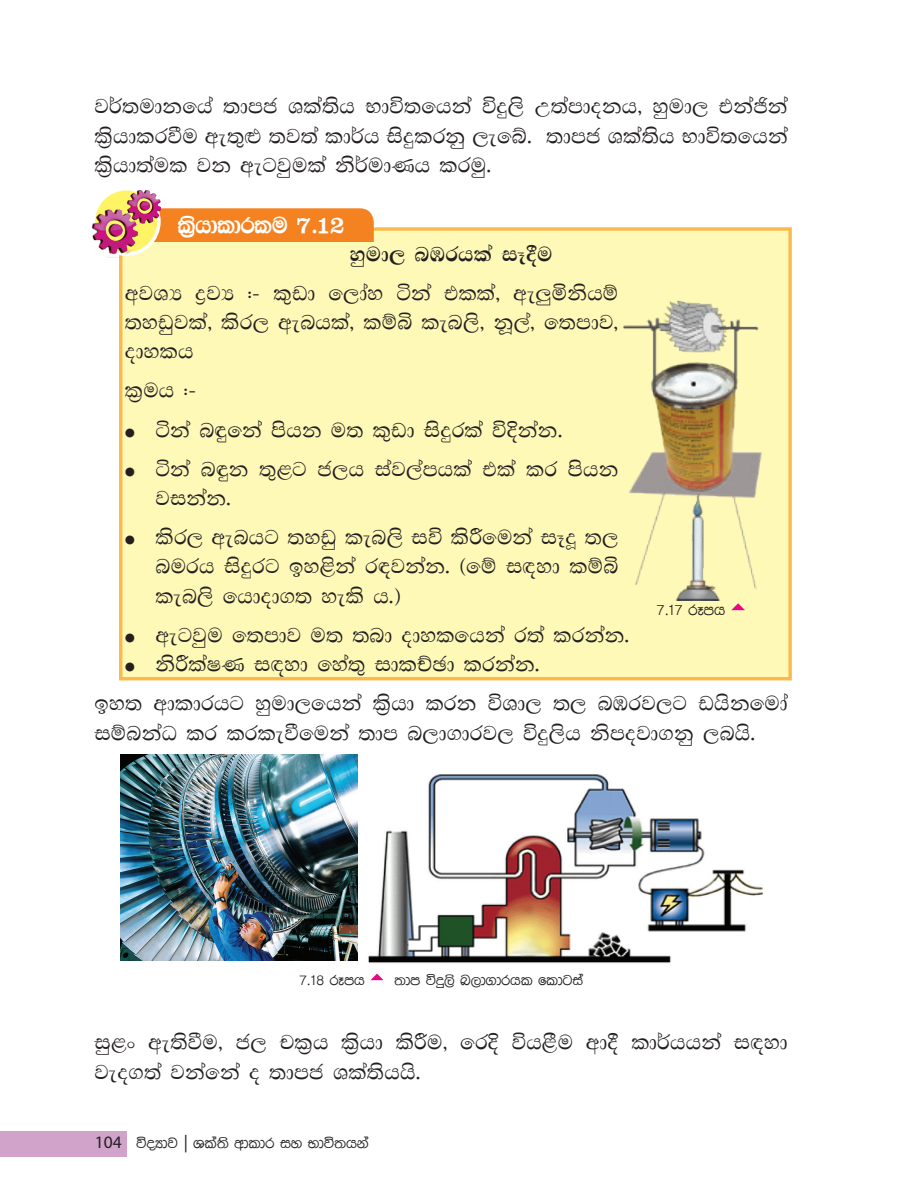
<style>
.page{position:relative;width:914px;height:1197px;background:#fff}
.page>*{position:absolute;margin:0;border:0;box-sizing:border-box;transform-origin:0 0}
.t1{font:24.5px/29.4px "FM Abhayax";color:#231f20}
.t2{font:700 24.5px "FM Ababld";color:#231f20}
.t3{font:24.5px "FM Emaneex";color:#fff}
.t4{font:16.1px "FM Malithix";color:#231f20}
.t5{font:15.75px "FM Malithix";color:#231f20}
.t6{font:15.4px "FM Malithix";color:#231f20}
.s1{font-family:"Myriad Pro";font-size:17.5px}
</style>
<div class="page">
<div style="left:0;top:1132px;width:127px;height:25px;background:#d2a3ca"></div>
<div style="left:119px;top:227px;width:672px;height:453px;background:#fff9b8;border:3px solid #fcb94b"></div>
<img style="left:622px;top:300px;width:140px;height:301px">
<svg style="left:731px;top:603px;width:14px;height:7px"></svg>
<div style="left:161px;top:208px;width:213px;height:34px;background:#f58220"></div>
<img style="left:92px;top:190px;width:69px;height:67px">
<img style="left:368px;top:775px;width:394px;height:189px">
<svg style="left:370px;top:974px;width:13px;height:6px"></svg>
<img style="left:120px;top:755px;width:237px;height:206px">
<p class="t1" style="left:94px;top:92px;width:695px;text-align:justify">j¾;udkfha ;dmc Yla;sh Ndú;fhka úÿ,sW;amdokh" yqud, tkaðka l%shdlrùu we;=`t ;j;a ld¾h isÿlrkq,efí' ;dmc Yla;sh Ndú;fhka l%shd;aul jk wegjqula ks¾udKh lruq'</p>
<p class="t3" style="left:178px;top:212px;width:169px">L%SHDLDRLU 7'12</p>
<p class="t2" style="left:350px;top:242px;width:205px">YQUD, NURHLA IE§U</p>
<p class="t1" style="left:125px;top:278px;width:495px;text-align:justify">wjYH øjH (- l=vd f,day áka tlla" we¨ñkshï ;yvqjla" lsr, wenhla" lïì len,s" kQ,a" f;mdj" odylh</p>
<p class="t1" style="left:125px;top:371px;width:495px;line-height:39px">l%uh (-<br>² áka n÷fka mshk u; l=vd isÿrla úÈkak'<br>² áka n÷k ;=&lt;g c,h iaj,amhla tla lr mshk</p>
<p class="t1" style="left:125px;top:479px;width:495px;line-height:39px;text-indent:31px">jikak'<br>² lsr, wenhg ;yvqlen,siú lsÍfuka iE¥ ;,</p>
<p class="t1" style="left:155px;top:552px;width:464px">nurh isÿrg by&lt;ska r|jkak' ^fï i`oyd lïì len,sfhdod.; yelsh'&amp;</p>
<p class="t1" style="left:125px;top:621px;width:506px">² wegjqu f;mdj u; ;nd odylfhka r;a lrkak'<br>² ksÍlaIK i`oyd fya;= idlÉPd lrkak'</p>
<p class="t4" style="left:656px;top:602px;width:70px">7'17 rEmh</p>
<p class="t1" style="left:94px;top:689px;width:695px">by; wdldrhg yqud,fhka l%shd lrk úYd, ;, nUrj,g vhskfuda iïnkaO lr lrleùfuka ;dm n,d.drj, úÿ,sh ksmojd.kq,nhs'</p>
<p class="t6" style="left:299px;top:973px;width:67px">7'18 rEmh</p>
<p class="t6" style="left:394px;top:973px;width:190px">;dm úÿ,sn,d.drhl fldgia</p>
<p class="t1" style="left:94px;top:1028px;width:695px">iq&lt;x we;sùu" c, pl%h l%shd lsÍu" frÈ úh&lt;Su wd§ ld¾hhka i`oyd jeo.;a jkafka o ;dmc Yla;shhs'</p>
<p class="t5" style="left:95px;top:1135px;width:275px"><span class="s1">104</span> úoHdj <span class="s1">|</span> Yla;swdldr iy Ndú;hka</p>
</div>
